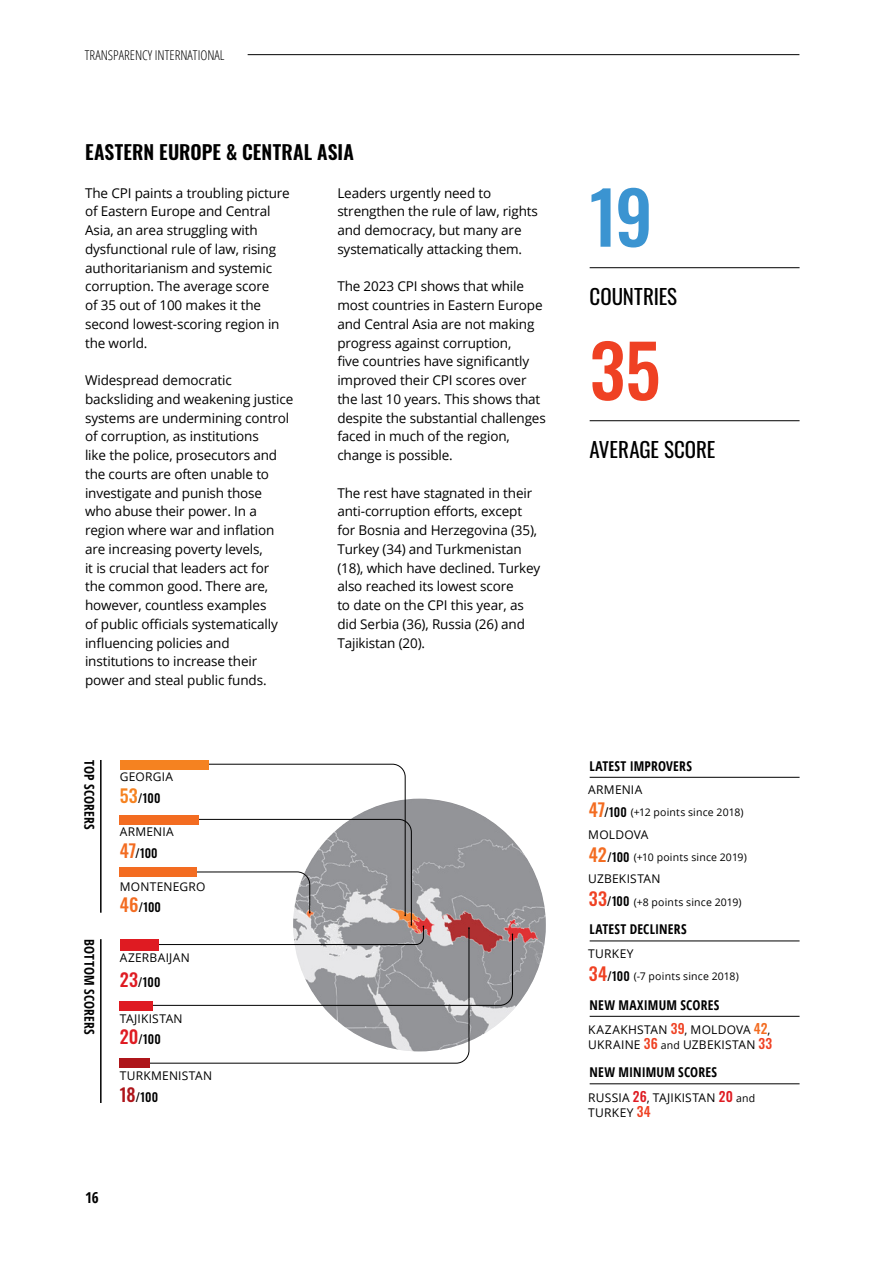
<style>
.page{position:relative;width:893px;height:1263px;background:#fff}
.page>*{position:absolute;margin:0;border:0;box-sizing:border-box;transform-origin:0 0}
.t1{font:500 72px "Oswald";color:#3b94d1}
.t2{font:500 72px "Oswald";color:#ef4123}
.t3{font:21px "Oswald";color:#000}
.t4{font:600 19.5px "Oswald";letter-spacing:.005em;color:#000}
.t5{font:700 15px "Open Sans Condensed";color:#000}
.t6{font:13.5px/18.8px "Open Sans";letter-spacing:-.01em;color:#000}
.t7{font:700 13.5px "Open Sans Condensed";letter-spacing:.015em;color:#000}
.t8{font:300 condensed 13.5px "Open Sans";color:#000}
.t9{font:12px/15px "Open Sans";letter-spacing:.02em;color:#000}
.t10{font:500 12px "Oswald";color:#000}
.t11{font:10.5px "Open Sans";letter-spacing:.015em;color:#000}
.s1{font-size:18px;color:#f58220}
.s2{font-size:18px;color:#f36c21}
.s3{font-size:18px;color:#df1b22}
.s4{font-size:18px;color:#ae151a}
.s5{font-family:"Oswald";font-weight:500;font-size:18px;color:#f36c21}
.s6{font-family:"Oswald";font-weight:500;font-size:12px}
.s7{font-family:"Oswald";font-weight:500;font-size:18px;color:#ef4123}
.s8{font-family:"Oswald";font-weight:500;font-size:13.5px;color:#ef4123}
.s9{font-family:"Oswald";font-weight:500;font-size:13.5px;color:#f36c21}
.s10{font-size:10.5px}
.s11{font-family:"Oswald";font-weight:500;font-size:13.5px;color:#df1b22}
</style>
<div class="page">
<hr style="left:590px;top:267px;width:209px;height:1px;background:#000">
<hr style="left:590px;top:420px;width:209px;height:1px;background:#000">
<hr style="left:590px;top:777px;width:209px;height:1px;background:#000">
<hr style="left:590px;top:941px;width:209px;height:1px;background:#000">
<hr style="left:590px;top:1016px;width:209px;height:1px;background:#000">
<hr style="left:590px;top:1083px;width:209px;height:1px;background:#000">
<img style="left:293px;top:799px;width:253px;height:252px;border-radius:126px">
<hr style="left:100px;top:760px;width:2px;height:153px;background:#000">
<hr style="left:100px;top:939px;width:2px;height:164px;background:#000">
<div style="left:120px;top:760px;width:89px;height:9px;background:#f58220"></div>
<div style="left:120px;top:815px;width:79px;height:9px;background:#f36c21"></div>
<div style="left:120px;top:867px;width:77px;height:9px;background:#f36c21"></div>
<div style="left:120px;top:1000px;width:33px;height:10px;background:#df1b22"></div>
<svg style="left:140px;top:764px;width:373px;height:299px"></svg>
<div style="left:120px;top:939px;width:38px;height:11px;background:#df1b22"></div>
<div style="left:120px;top:1059px;width:30px;height:9px;background:#ae151a"></div>
<hr style="left:248px;top:54px;width:551px;height:1px;background:#000">
<p class="t8" style="left:85px;top:46px;width:141px">TRANSPARENCY INTERNATIONAL</p>
<h3 class="t4" style="left:85px;top:142px;width:270px">EASTERN EUROPE &amp; CENTRAL ASIA</h3>
<p class="t6" style="left:85px;top:183px;width:206px">The CPI paints a troubling picture of Eastern Europe and Central<br>Asia, an area struggling with dysfunctional rule of law, rising authoritarianism and systemic corruption. The average score<br>of 35 out of 100 makes it the second lowest-scoring region in the world.</p>
<p class="t6" style="left:85px;top:370px;width:210px">Widespread democratic backsliding and weakening justice systems are undermining control of corruption, as institutions<br>like the police, prosecutors and the courts are often unable to investigate and punish those<br>who abuse their power. In a region where war and inflation are increasing poverty levels,<br>it is crucial that leaders act for<br>the common good. There are, however, countless examples<br>of public officials systematically influencing policies and institutions to increase their power and steal public funds.</p>
<p class="t6" style="left:337px;top:183px;width:202px">Leaders urgently need to strengthen the rule of law, rights and democracy, but many are systematically attacking them.</p>
<p class="t6" style="left:337px;top:277px;width:210px">The 2023 CPI shows that while most countries in Eastern Europe and Central Asia are not making progress against corruption,<br>five countries have significantly improved their CPI scores over the last 10 years. This shows that despite the substantial challenges faced in much of the region, change is possible.</p>
<p class="t6" style="left:337px;top:483px;width:205px">The rest have stagnated in their anti-corruption efforts, except for Bosnia and Herzegovina (35),<br>Turkey (34) and Turkmenistan (18), which have declined. Turkey also reached its lowest score<br>to date on the CPI this year, as did Serbia (36), Russia (26) and<br>Tajikistan (20).</p>
<p class="t7" style="left:99px;top:760px;width:72px;rotate:90deg">TOP SCORERS</p>
<p class="t7" style="left:99px;top:939px;width:97px;rotate:90deg">BOTTOM SCORERS</p>
<p class="t9" style="left:120px;top:769px;width:55px">GEORGIA</p>
<p class="t10" style="left:120px;top:792px;width:42px"><span class="s1">53</span>/100</p>
<p class="t10" style="left:120px;top:847px;width:39px"><span class="s2">47</span>/100</p>
<p class="t10" style="left:120px;top:901px;width:43px"><span class="s2">46</span>/100</p>
<p class="t9" style="left:120px;top:824px;width:55px">ARMENIA</p>
<p class="t9" style="left:120px;top:879px;width:87px">MONTENEGRO</p>
<p class="t9" style="left:120px;top:950px;width:72px">AZERBAIJAN</p>
<p class="t10" style="left:120px;top:975px;width:42px"><span class="s3">23</span>/100</p>
<p class="t9" style="left:120px;top:1010px;width:64px">TAJIKISTAN</p>
<p class="t10" style="left:120px;top:1033px;width:43px"><span class="s3">20</span>/100</p>
<p class="t9" style="left:120px;top:1068px;width:94px">TURKMENISTAN</p>
<p class="t10" style="left:120px;top:1091px;width:40px"><span class="s4">18</span>/100</p>
<p class="t5" style="left:85px;top:1187px;width:15px">16</p>
<h1 class="t1" style="left:590px;top:180px;width:65px">19</h1>
<h2 class="t3" style="left:590px;top:278px;width:89px">COUNTRIES</h2>
<h1 class="t2" style="left:590px;top:333px;width:72px">35</h1>
<h2 class="t3" style="left:590px;top:431px;width:127px">AVERAGE SCORE</h2>
<p class="t7" style="left:590px;top:756px;width:104px">LATEST IMPROVERS</p>
<p class="t9" style="left:588px;top:782px;width:55px">ARMENIA</p>
<p class="t11" style="left:589px;top:805px;width:156px"><span class="s5">47</span><span class="s6">/100</span> (+12 points since 2018)</p>
<p class="t9" style="left:588px;top:826px;width:62px">MOLDOVA</p>
<p class="t11" style="left:589px;top:850px;width:159px"><span class="s5">42</span><span class="s6">/100</span> (+10 points since 2019)</p>
<p class="t9" style="left:588px;top:871px;width:74px">UZBEKISTAN</p>
<p class="t11" style="left:589px;top:895px;width:154px"><span class="s7">33</span><span class="s6">/100</span> (+8 points since 2019)</p>
<p class="t7" style="left:590px;top:920px;width:98px">LATEST DECLINERS</p>
<p class="t9" style="left:588px;top:946px;width:47px">TURKEY</p>
<p class="t11" style="left:589px;top:969px;width:151px"><span class="s7">34</span><span class="s6">/100</span> (-7 points since 2018)</p>
<p class="t7" style="left:590px;top:995px;width:131px">NEW MAXIMUM SCORES</p>
<p class="t9" style="left:588px;top:1022px;width:185px">KAZAKHSTAN <span class="s8">39</span>, MOLDOVA <span class="s9">42</span>,<br>UKRAINE <span class="s8">36</span> <span class="s10">and</span> UZBEKISTAN <span class="s8">33</span></p>
<p class="t7" style="left:590px;top:1063px;width:129px">NEW MINIMUM SCORES</p>
<p class="t9" style="left:588px;top:1089px;width:168px">RUSSIA <span class="s11">26</span>, TAJIKISTAN <span class="s11">20</span> <span class="s10">and<br></span>TURKEY <span class="s8">34</span></p>
</div>
